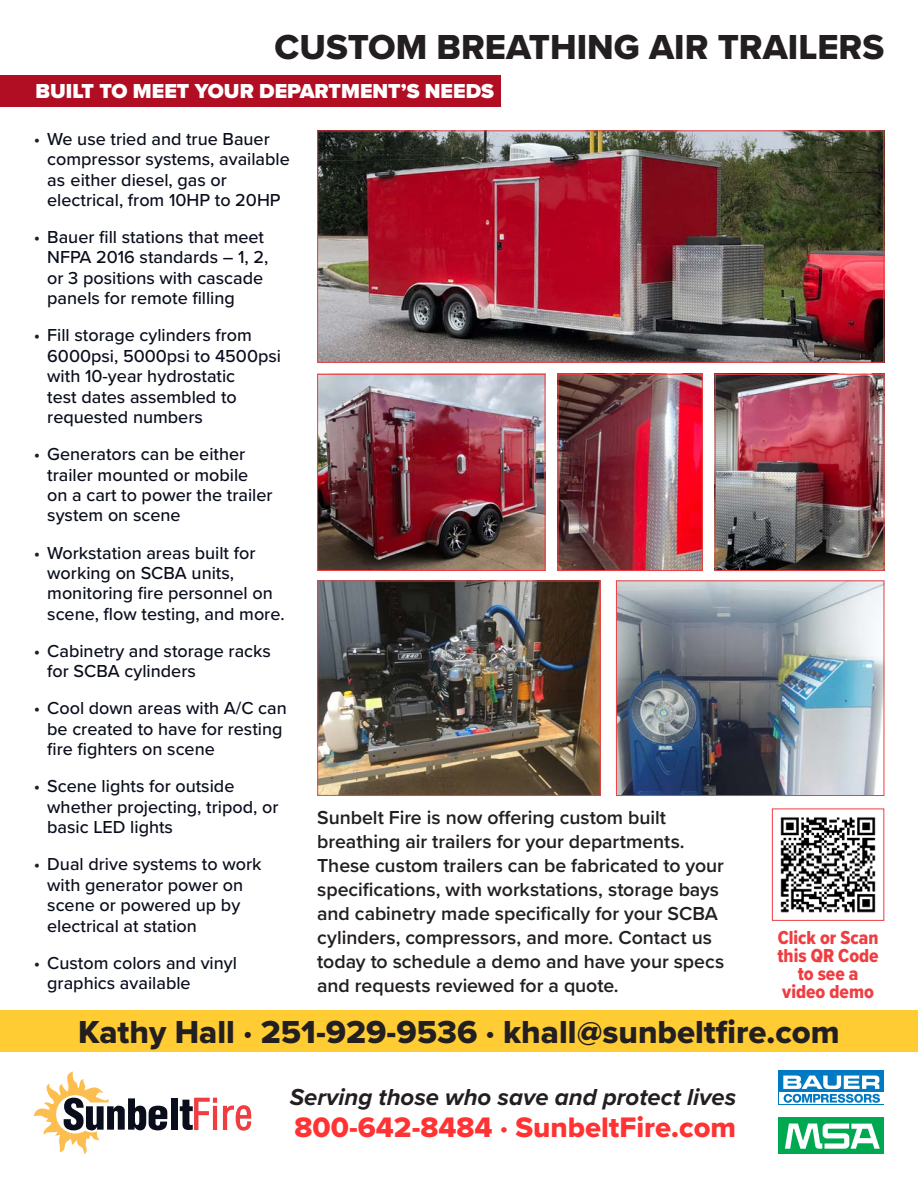
<style>
.page{position:relative;width:918px;height:1188px;background:#fff}
.page>*{position:absolute;margin:0;border:0;box-sizing:border-box;transform-origin:0 0}
.t1{font:36px "Proxima Nova Extrabld";color:#231f20}
.t2{font:33px "Proxima Nova Extrabld";color:#231f20}
.t3{font:29.25px "Proxima Nova Extrabld";color:#f33}
.t4{font:italic 700 24px "Proxima Nova";color:#231f20}
.Pa0{font:900 21px "Proxima Nova";color:#fff}
.t5{font:600 19.5px/24px "Proxima Nova";color:#231f20}
.t6{font:19.5px/18px "Proxima Nova Cond Extrabld";color:#ef3e42;text-align:center}
.t7{font:500 18px/20.4px "Proxima Nova";color:#0a0e1c}
.s1{color:#231f20}
</style>
<div class="page">
<div style="left:0;top:76px;width:501px;height:31px;background:#b10e23"></div>
<div style="left:0;top:1010px;width:918px;height:42px;background:#fc3"></div>
<div style="left:171px;top:1098px;width:7px;height:32px;background:#0a0e1c"></div>
<svg style="left:180px;top:1098px;width:37px;height:32px"></svg>
<hr style="left:213px;top:1106px;width:4px;height:24px;background:#ef3e42">
<svg style="left:223px;top:1105px;width:28px;height:26px"></svg>
<svg style="left:34px;top:1072px;width:133px;height:82px"></svg>
<img style="left:319px;top:132px;width:563px;height:229px">
<div style="left:317px;top:130px;width:567px;height:233px;border:1px solid #ef3e42"></div>
<img style="left:560px;top:376px;width:141px;height:193px">
<div style="left:558px;top:374px;width:145px;height:197px;border:1px solid #ef3e42"></div>
<img style="left:717px;top:376px;width:165px;height:193px">
<div style="left:715px;top:374px;width:169px;height:197px;border:1px solid #ef3e42"></div>
<img style="left:319px;top:376px;width:224px;height:193px">
<div style="left:317px;top:374px;width:228px;height:197px;border:1px solid #ef3e42"></div>
<div style="left:779px;top:1118px;width:105px;height:36px;background:#00a852"></div>
<svg style="left:785px;top:1124px;width:95px;height:25px"></svg>
<div style="left:779px;top:1070px;width:105px;height:35px;background:#007ac2"></div>
<div style="left:779px;top:1092px;width:105px;height:12px;background:#fff"></div>
<svg style="left:783px;top:1076px;width:97px;height:27px"></svg>
<img style="left:618px;top:583px;width:264px;height:211px">
<div style="left:616px;top:581px;width:268px;height:215px;border:1px solid #ef3e42"></div>
<img style="left:319px;top:583px;width:280px;height:211px">
<div style="left:317px;top:581px;width:284px;height:215px;border:1px solid #ef3e42"></div>
<img style="left:772px;top:808px;width:112px;height:105px">
<div style="left:772px;top:809px;width:112px;height:112px;border:1px solid #ef3e42"></div>
<p class="t1" style="left:275px;top:21px;width:611px">CUSTOM BREATHING AIR TRAILERS</p>
<p class="Pa0" style="left:36px;top:75px;width:460px">BUILT TO MEET YOUR DEPARTMENT’S NEEDS</p>
<p class="t7" style="left:47px;top:128px;width:244px;text-indent:-14px"><span class="s1">•</span> We use tried and true Bauer compressor systems, available as either diesel, gas or electrical, from 10HP to 20HP</p>
<p class="t7" style="left:47px;top:226px;width:223px;text-indent:-14px"><span class="s1">•</span> Bauer fill stations that meet<br>NFPA 2016 standards – 1, 2, or 3 positions with cascade panels for remote filling</p>
<p class="t7" style="left:47px;top:325px;width:235px;text-indent:-14px"><span class="s1">•</span> Fill storage cylinders from<br>6000psi, 5000psi to 4500psi with 10-year hydrostatic<br>test dates assembled to requested numbers</p>
<p class="t7" style="left:47px;top:443px;width:227px;text-indent:-14px"><span class="s1">•</span> Generators can be either trailer mounted or mobile on a cart to power the trailer system on scene</p>
<p class="t7" style="left:47px;top:542px;width:239px;text-indent:-14px"><span class="s1">•</span> Workstation areas built for working on SCBA units, monitoring fire personnel on scene, flow testing, and more.</p>
<p class="t7" style="left:47px;top:640px;width:225px;text-indent:-14px"><span class="s1">•</span> Cabinetry and storage racks for SCBA cylinders</p>
<p class="t7" style="left:47px;top:698px;width:241px;text-indent:-14px"><span class="s1">•</span> Cool down areas with A/C can be created to have for resting fire fighters on scene</p>
<p class="t7" style="left:47px;top:776px;width:233px;text-indent:-14px"><span class="s1">•</span> Scene lights for outside whether projecting, tripod, or basic LED lights</p>
<p class="t7" style="left:47px;top:853px;width:216px;text-indent:-14px"><span class="s1">•</span> Dual drive systems to work with generator power on scene or powered up by electrical at station</p>
<p class="t7" style="left:47px;top:952px;width:191px;text-indent:-14px"><span class="s1">•</span> Custom colors and vinyl graphics available</p>
<p class="t5" style="left:317px;top:805px;width:409px">Sunbelt Fire is now offering custom built breathing air trailers for your departments.<br>These custom trailers can be fabricated to your specifications, with workstations, storage bays and cabinetry made specifically for your SCBA cylinders, compressors, and more. Contact us today to schedule a demo and have your specs and requests reviewed for a quote.</p>
<p class="t6" style="left:777px;top:928px;width:103px">Click or Scan this QR Code to see a</p>
<p class="t6" style="left:782px;top:982px;width:93px">video demo</p>
<p class="t2" style="left:78px;top:1007px;width:763px">Kathy Hall · 251-929-9536 · khall@sunbeltfire.com</p>
<p class="t4" style="left:290px;top:1079px;width:448px">Serving those who save and protect lives</p>
<p class="t3" style="left:295px;top:1105px;width:443px">800-642-8484 · SunbeltFire.com</p>
</div>
